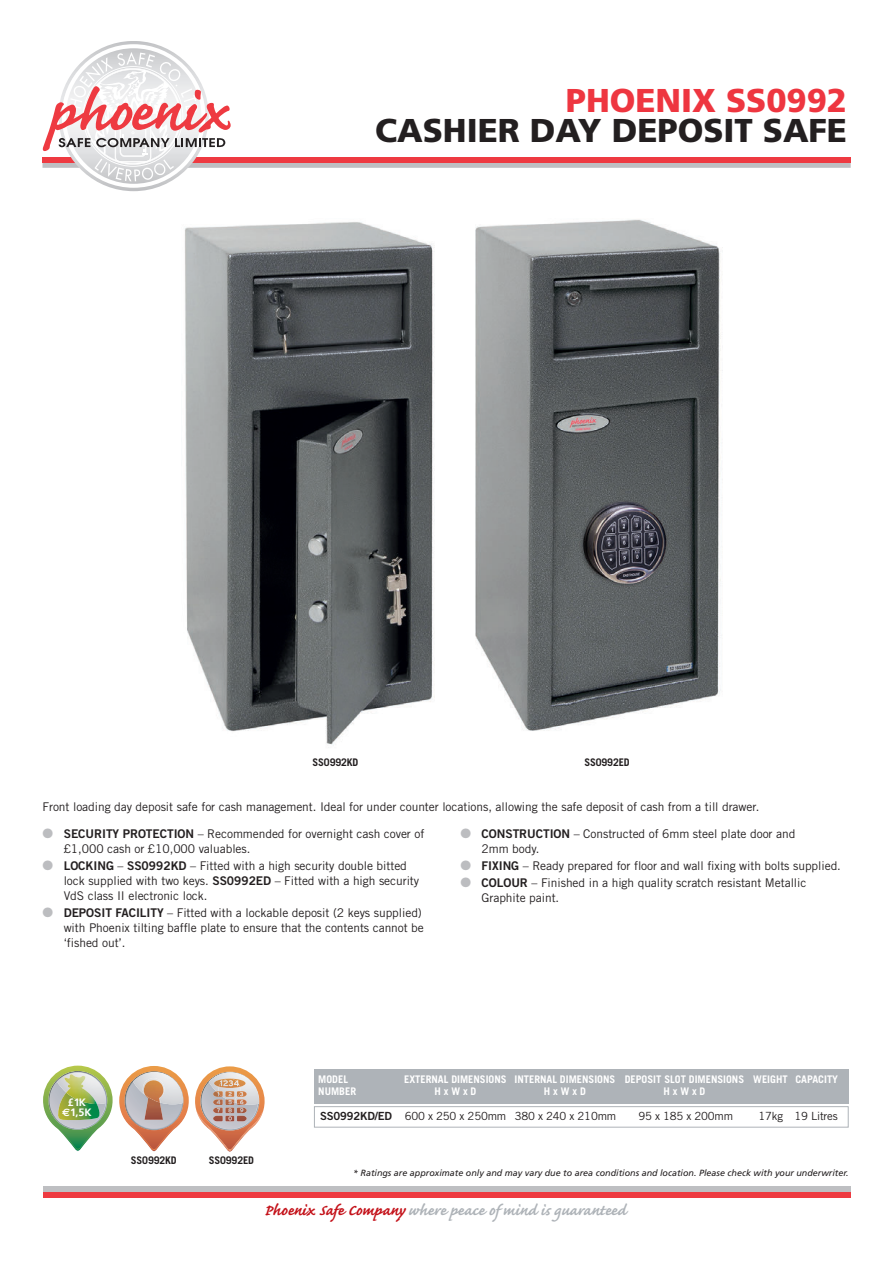
<style>
.page{position:relative;width:893px;height:1263px;background:#fff}
.page>*{position:absolute;margin:0;border:0;box-sizing:border-box;transform-origin:0 0}
.t1{font:900 33px "Frutiger";color:#231f20}
.t2{font:900 33px "Frutiger";color:#ee3640}
.t3{font:700 19.5px "Caflisch Script";color:#aeb3b8}
.t4{font:12px/15px "Trade Gothic";letter-spacing:-.005em;color:#231f20}
.t5{font:11.25px "Trade Gothic";letter-spacing:-.015em;color:#231f20}
.t6{font:700 10.65px/9.9px "Frutiger";color:#fff;text-align:center}
.t7{font:700 10.5px "Trade Gothic";color:#fff}
.t8{font:700 10.5px "Trade Gothic";letter-spacing:-.01em;color:#231f20}
.t9{font:italic 9px "Frutiger";color:#231f20}
.s1{color:#bcbdc0}
.s2{font-family:"Trade Gothic Bold Two"}
.s3{font-family:"Euro Sans"}
.s4{color:#c4121a}
</style>
<div class="page">
<div style="left:43px;top:1187px;width:808px;height:5px;background:#bebfc2"></div>
<div style="left:43px;top:1192px;width:808px;height:5px;background:#ee3a41"></div>
<svg style="left:42px;top:41px;width:809px;height:150px"></svg>
<div style="left:314px;top:1069px;width:535px;height:34px;background:#aeb3b8"></div>
<div style="left:314px;top:1106px;width:535px;height:21px;border:1px solid #aeb3b8"></div>
<img style="left:185px;top:219px;width:538px;height:526px">
<svg style="left:119px;top:1066px;width:70px;height:86px"></svg>
<img style="left:144px;top:1102px;width:19px;height:18px">
<img style="left:144px;top:1080px;width:20px;height:22px">
<svg style="left:43px;top:1066px;width:70px;height:85px"></svg>
<img style="left:57px;top:1092px;width:43px;height:28px">
<img style="left:64px;top:1074px;width:33px;height:30px">
<svg style="left:195px;top:1066px;width:70px;height:86px"></svg>
<img style="left:240px;top:1078px;width:6px;height:9px">
<img style="left:214px;top:1079px;width:5px;height:8px">
<img style="left:219px;top:1078px;width:21px;height:24px">
<h1 class="t2" style="left:566px;top:87px;width:283px">PHOENIX SS0992</h1>
<h1 class="t1" style="left:375px;top:117px;width:474px">CASHIER DAY DEPOSIT SAFE</h1>
<p class="t8" style="left:312px;top:759px;width:47px">SS0992KD</p>
<p class="t8" style="left:584px;top:759px;width:47px">SS0992ED</p>
<p class="t4" style="left:43px;top:800px;width:718px">Front loading day deposit safe for cash management. Ideal for under counter locations, allowing the safe deposit of cash from a till drawer.</p>
<p class="t4" style="left:64px;top:827px;width:362px;text-indent:-21px"><span class="s1">●</span> <span class="s2">SECURITY PROTECTION</span> – Recommended for overnight cash cover of £1,000 cash or £10,000 valuables.</p>
<p class="t4" style="left:64px;top:859px;width:357px;text-indent:-21px"><span class="s1">●</span> <span class="s2">LOCKING</span> – <span class="s2">SS0992KD</span> – Fitted with a high security double bitted lock supplied with two keys. <span class="s2">SS0992ED</span> – Fitted with a high security<br>VdS class II electronic lock.</p>
<p class="t4" style="left:64px;top:907px;width:362px;text-indent:-21px"><span class="s1">●</span> <span class="s2">DEPOSIT FACILITY</span> – Fitted with a lockable deposit (2 keys supplied) with Phoenix tilting baffle plate to ensure that the contents cannot be ‘fished out’.</p>
<p class="t4" style="left:482px;top:827px;width:315px;text-indent:-21px"><span class="s1">●</span> <span class="s2">CONSTRUCTION</span> – Constructed of 6mm steel plate door and<br>2mm body.</p>
<p class="t4" style="left:460px;top:859px;width:382px"><span class="s1">●</span> <span class="s2">FIXING</span> – Ready prepared for floor and wall fixing with bolts supplied.</p>
<p class="t4" style="left:482px;top:877px;width:326px;text-indent:-21px"><span class="s1">●</span> <span class="s2">COLOUR</span> – Finished in a high quality scratch resistant Metallic<br>Graphite paint.</p>
<p class="t6" style="left:62px;top:1098px;width:31px">£1K <span class="s3">€</span>1,5K</p>
<p class="t7" style="left:318px;top:1075px;width:31px">MODEL</p>
<p class="t7" style="left:404px;top:1075px;width:435px">EXTERNAL DIMENSIONS INTERNAL DIMENSIONS DEPOSIT SLOT DIMENSIONS WEIGHT CAPACITY</p>
<p class="t7" style="left:318px;top:1087px;width:39px">NUMBER</p>
<p class="t7" style="left:434px;top:1087px;width:43px">H x W x D</p>
<p class="t7" style="left:544px;top:1087px;width:43px">H x W x D</p>
<p class="t7" style="left:663px;top:1087px;width:43px">H x W x D</p>
<p class="t5" style="left:320px;top:1112px;width:298px"><span class="s2">SS0992KD/ED</span> 600 x 250 x 250mm 380 x 240 x 210mm</p>
<p class="t5" style="left:638px;top:1112px;width:96px">95 x 185 x 200mm</p>
<p class="t5" style="left:759px;top:1112px;width:81px">17kg 19 Litres</p>
<p class="t8" style="left:131px;top:1157px;width:47px">SS0992KD</p>
<p class="t8" style="left:209px;top:1157px;width:47px">SS0992ED</p>
<p class="t9" style="left:353px;top:1169px;width:497px">* Ratings are approximate only and may vary due to area conditions and location. Please check with your underwriter.</p>
<h2 class="t3" style="left:264px;top:1197px;width:363px"><span class="s4">Phoenix Safe Company</span> where peace of mind is guaranteed</h2>
</div>
